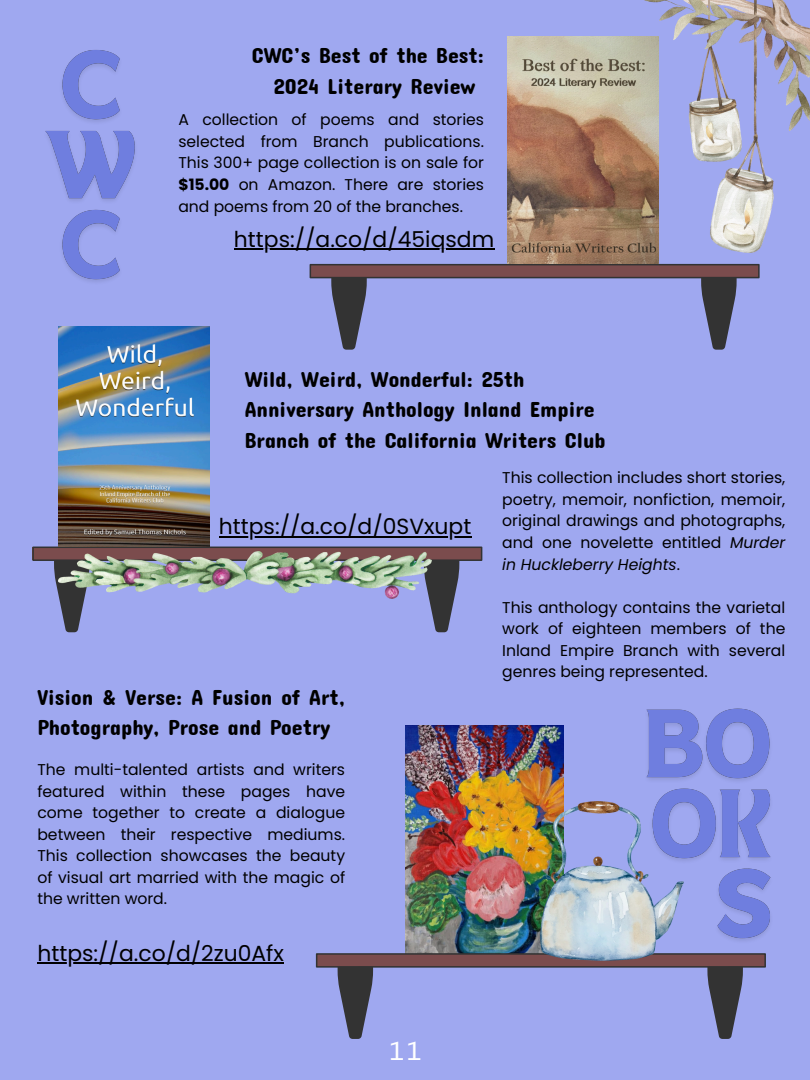
<style>
.page{position:relative;width:810px;height:1080px;background:#9fa8f0}
.page>*{position:absolute;margin:0;border:0;box-sizing:border-box;transform-origin:0 0}
.t1{font:25px "Lucida Console W1 G";color:#fff}
.t2{font:21.88px/30.5px "Concert One";color:#000}
.t3{font:21.88px "Poppins";color:#000}
.t4{font:15.62px/21.6px "Poppins";color:#000;text-align:justify}
.s1{font-weight:700}
.s2{font-style:italic}
</style>
<div class="page">
<img style="left:405px;top:726px;width:158px;height:227px">
<div style="left:32px;top:547px;width:449px;height:13px;background:#7b4c4d"></div>
<svg style="left:54px;top:561px;width:405px;height:71px"></svg>
<div style="left:32px;top:547px;width:450px;height:14px;border:2px solid #333"></div>
<div style="left:310px;top:265px;width:448px;height:13px;background:#7b4c4d"></div>
<svg style="left:331px;top:278px;width:406px;height:72px"></svg>
<div style="left:310px;top:264px;width:450px;height:14px;border:2px solid #333"></div>
<div style="left:316px;top:954px;width:449px;height:13px;background:#7b4c4d"></div>
<svg style="left:338px;top:968px;width:405px;height:71px"></svg>
<div style="left:316px;top:953px;width:450px;height:15px;border:2px solid #333"></div>
<img style="left:58px;top:327px;width:152px;height:220px">
<img style="left:507px;top:37px;width:151px;height:227px">
<img style="left:58px;top:552px;width:374px;height:47px">
<img style="left:541px;top:801px;width:99px;height:160px">
<img style="left:605px;top:0;width:205px;height:253px">
<hr style="left:219px;top:536px;width:252px;height:2px;background:#000">
<hr style="left:234px;top:248px;width:260px;height:2px;background:#000">
<hr style="left:37px;top:962px;width:247px;height:2px;background:#000">
<img style="left:45px;top:50px;width:90px;height:232px">
<img style="left:639px;top:708px;width:132px;height:250px">
<p class="t2" style="left:252px;top:40px;width:234px;text-align:center">CWC’s Best of the Best:<br>2024 Literary Review</p>
<h2 class="t4" style="left:178px;top:109px;width:307px">A collection of poems and stories selected from Branch publications.<br>This 300+ page collection is on sale for <span class="s1">$15.00</span> on Amazon. There are stories and poems from 20 of the branches.</h2>
<p class="t3" style="left:234px;top:224px;width:262px">https://a.co/d/45iqsdm</p>
<p class="t2" style="left:245px;top:363px;width:362px">Wild, Weird, Wonderful: 25th<br>Anniversary Anthology Inland Empire<br>Branch of the California Writers Club</p>
<h2 class="t3" style="left:219px;top:511px;width:254px">https://a.co/d/0SVxupt</h2>
<p class="t2" style="left:37px;top:681px;width:309px">Vision &amp; Verse: A Fusion of Art,<br>Photography, Prose and Poetry</p>
<p class="t4" style="left:37px;top:759px;width:309px">The multi-talented artists and writers featured within these pages have come together to create a dialogue between their respective mediums.<br>This collection showcases the beauty of visual art married with the magic of the written word.</p>
<p class="t3" style="left:37px;top:938px;width:248px">https://a.co/d/2zu0Afx</p>
<h2 class="t1" style="left:389px;top:1040px;width:34px">11</h2>
<p class="t4" style="left:502px;top:467px;width:285px">This collection includes short stories, poetry, memoir, nonfiction, memoir, original drawings and photographs, and one novelette entitled <span class="s2">Murder in Huckleberry Heights</span>.</p>
<h2 class="t4" style="left:502px;top:596px;width:285px">This anthology contains the varietal work of eighteen members of the Inland Empire Branch with several genres being represented.</h2>
</div>
